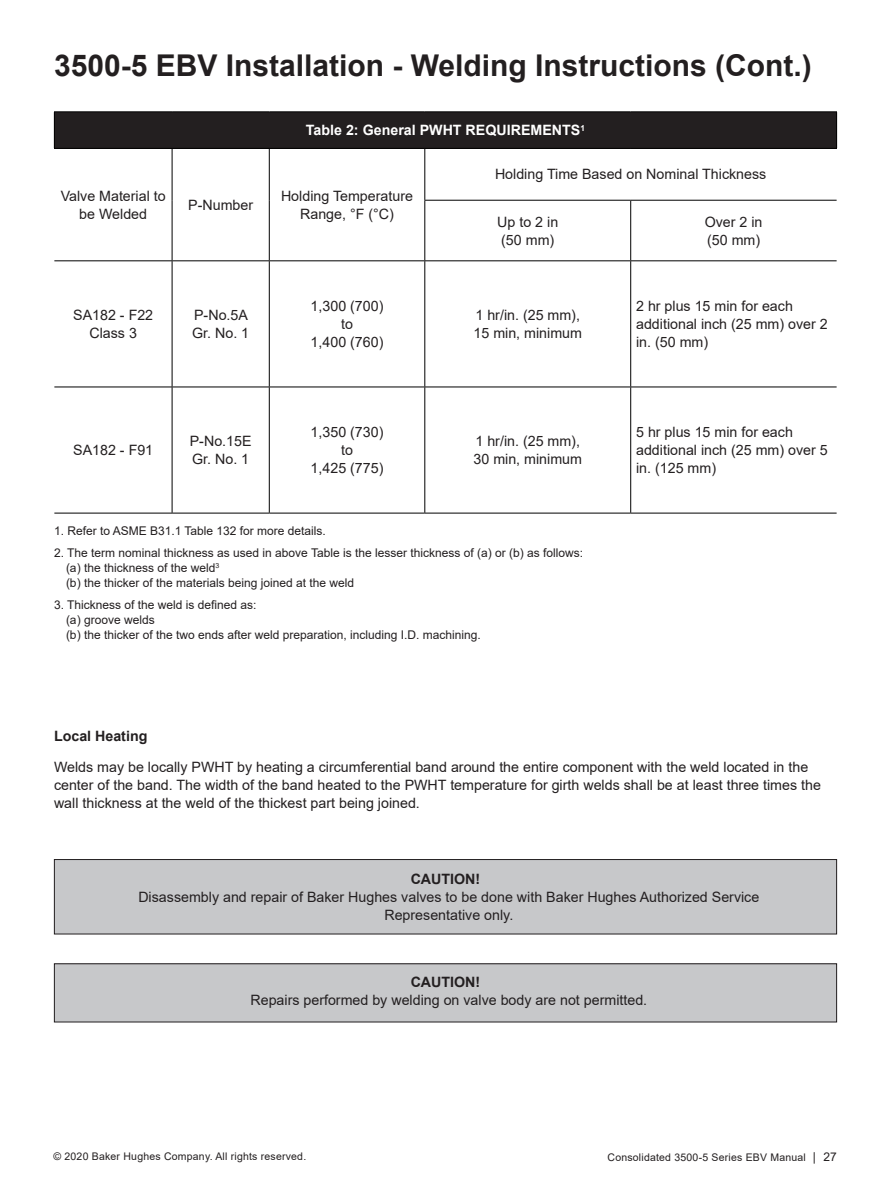
<style>
.page{position:relative;width:891px;height:1188px;background:#fff}
.page>*{position:absolute;margin:0;border:0;box-sizing:border-box;transform-origin:0 0}
.Heading_1{font:700 30px "Arial";color:#231f20}
.caution_and_importan{font:14.25px/18px "Arial";color:#231f20;text-align:center}
.pwht_table{font:14.25px/18px "Arial";color:#231f20;text-align:center}
.pwht_table-2{font:700 14.25px "Arial";color:#fff}
.Section_Heading_1{font:700 14.25px "Arial";color:#231f20}
.t1{font:12px "Arial";color:#231f20}
.t2{font:10.5px "Arial";letter-spacing:.02em;color:#231f20}
.s1{font-size:12px}
</style>
<div class="page">
<div style="left:54px;top:112px;width:783px;height:36px;background:#231f20"></div>
<hr style="left:54px;top:111px;width:118px;height:1px;background:#000">
<hr style="left:54px;top:112px;width:1px;height:36px;background:#000">
<hr style="left:172px;top:111px;width:97px;height:1px;background:#000">
<hr style="left:269px;top:111px;width:156px;height:1px;background:#000">
<hr style="left:425px;top:111px;width:206px;height:1px;background:#000">
<hr style="left:631px;top:111px;width:206px;height:1px;background:#000">
<hr style="left:836px;top:112px;width:1px;height:36px;background:#000">
<hr style="left:54px;top:148px;width:118px;height:1px;background:#000">
<hr style="left:172px;top:148px;width:97px;height:1px;background:#000">
<hr style="left:172px;top:149px;width:1px;height:51px;background:#000">
<hr style="left:269px;top:148px;width:156px;height:1px;background:#000">
<hr style="left:269px;top:149px;width:1px;height:51px;background:#000">
<hr style="left:425px;top:148px;width:206px;height:1px;background:#000">
<hr style="left:424px;top:149px;width:1px;height:51px;background:#000">
<hr style="left:631px;top:148px;width:206px;height:1px;background:#000">
<hr style="left:172px;top:200px;width:1px;height:60px;background:#000">
<hr style="left:269px;top:200px;width:1px;height:60px;background:#000">
<hr style="left:424px;top:200px;width:207px;height:1px;background:#000">
<hr style="left:424px;top:201px;width:1px;height:59px;background:#000">
<hr style="left:631px;top:200px;width:206px;height:1px;background:#000">
<hr style="left:630px;top:201px;width:1px;height:59px;background:#000">
<hr style="left:54px;top:260px;width:118px;height:1px;background:#000">
<hr style="left:172px;top:260px;width:97px;height:1px;background:#000">
<hr style="left:172px;top:261px;width:1px;height:126px;background:#000">
<hr style="left:269px;top:260px;width:156px;height:1px;background:#000">
<hr style="left:269px;top:261px;width:1px;height:126px;background:#000">
<hr style="left:425px;top:260px;width:206px;height:1px;background:#000">
<hr style="left:424px;top:261px;width:1px;height:126px;background:#000">
<hr style="left:631px;top:260px;width:206px;height:1px;background:#000">
<hr style="left:630px;top:261px;width:1px;height:126px;background:#000">
<hr style="left:54px;top:387px;width:118px;height:1px;background:#000">
<hr style="left:172px;top:387px;width:97px;height:1px;background:#000">
<hr style="left:172px;top:387px;width:1px;height:126px;background:#000">
<hr style="left:269px;top:387px;width:156px;height:1px;background:#000">
<hr style="left:269px;top:387px;width:1px;height:126px;background:#000">
<hr style="left:425px;top:387px;width:206px;height:1px;background:#000">
<hr style="left:424px;top:387px;width:1px;height:126px;background:#000">
<hr style="left:631px;top:387px;width:206px;height:1px;background:#000">
<hr style="left:630px;top:387px;width:1px;height:126px;background:#000">
<hr style="left:54px;top:513px;width:118px;height:1px;background:#000">
<hr style="left:172px;top:513px;width:97px;height:1px;background:#000">
<hr style="left:269px;top:513px;width:156px;height:1px;background:#000">
<hr style="left:425px;top:513px;width:206px;height:1px;background:#000">
<hr style="left:631px;top:513px;width:206px;height:1px;background:#000">
<div style="left:54px;top:860px;width:783px;height:74px;background:#c7c8ca"></div>
<div style="left:54px;top:859px;width:783px;height:75px;border:1px solid #231f20"></div>
<div style="left:54px;top:964px;width:783px;height:58px;background:#c7c8ca"></div>
<div style="left:54px;top:963px;width:783px;height:59px;border:1px solid #231f20"></div>
<p class="Heading_1" style="left:54px;top:44px;width:759px">3500-5 EBV Installation - Welding Instructions (Cont.)</p>
<p class="pwht_table-2" style="left:306px;top:120px;width:281px">Table 2: General PWHT REQUIREMENTS<sup>1</sup></p>
<p class="pwht_table" style="left:61px;top:187px;width:107px">Valve Material to be Welded</p>
<p class="pwht_table" style="left:188px;top:196px;width:66px">P-Number</p>
<p class="pwht_table" style="left:281px;top:187px;width:134px">Holding Temperature<br>Range, °F (°C)</p>
<p class="pwht_table" style="left:73px;top:306px;width:81px">SA182 - F22</p>
<p class="pwht_table" style="left:89px;top:324px;width:49px">Class 3</p>
<p class="pwht_table" style="left:194px;top:306px;width:55px">P-No.5A</p>
<p class="pwht_table" style="left:192px;top:324px;width:59px">Gr. No. 1</p>
<p class="pwht_table" style="left:73px;top:441px;width:81px">SA182 - F91</p>
<p class="pwht_table" style="left:190px;top:432px;width:63px">P-No.15E</p>
<p class="pwht_table" style="left:192px;top:450px;width:59px">Gr. No. 1</p>
<p class="pwht_table" style="left:311px;top:297px;width:74px">1,300 (700)</p>
<p class="pwht_table" style="left:341px;top:315px;width:13px">to</p>
<p class="pwht_table" style="left:311px;top:333px;width:74px">1,400 (760)</p>
<p class="pwht_table" style="left:311px;top:423px;width:74px">1,350 (730)</p>
<p class="pwht_table" style="left:341px;top:441px;width:13px">to</p>
<p class="pwht_table" style="left:311px;top:459px;width:74px">1,425 (775)</p>
<p class="pwht_table" style="left:495px;top:165px;width:273px">Holding Time Based on Nominal Thickness</p>
<p class="pwht_table" style="left:497px;top:213px;width:62px">Up to 2 in</p>
<p class="pwht_table" style="left:501px;top:231px;width:55px">(50 mm)</p>
<p class="pwht_table" style="left:705px;top:213px;width:59px">Over 2 in</p>
<p class="pwht_table" style="left:707px;top:231px;width:55px">(50 mm)</p>
<p class="pwht_table" style="left:476px;top:306px;width:106px">1 hr/in. (25 mm),</p>
<p class="pwht_table" style="left:474px;top:324px;width:110px">15 min, minimum</p>
<p class="pwht_table" style="left:476px;top:432px;width:106px">1 hr/in. (25 mm),</p>
<p class="pwht_table" style="left:474px;top:450px;width:110px">30 min, minimum</p>
<p class="pwht_table" style="left:636px;top:297px;width:193px;text-align:left">2 hr plus 15 min for each additional inch (25 mm) over 2 in. (50 mm)</p>
<p class="pwht_table" style="left:636px;top:423px;width:193px;text-align:left">5 hr plus 15 min for each additional inch (25 mm) over 5 in. (125 mm)</p>
<p class="t1" style="left:54px;top:523px;width:273px">1. Refer to ASME B31.1 Table 132 for more details.</p>
<p class="t1" style="left:54px;top:545px;width:531px">2. The term nominal thickness as used in above Table is the lesser thickness of (a) or (b) as follows:</p>
<p class="t1" style="left:66px;top:560px;width:155px">(a) the thickness of the weld<sup>3</sup></p>
<p class="t1" style="left:66px;top:575px;width:290px">(b) the thicker of the materials being joined at the weld</p>
<p class="t1" style="left:54px;top:596px;width:204px">3. Thickness of the weld is defined as:</p>
<p class="t1" style="left:66px;top:611px;width:90px">(a) groove welds</p>
<p class="t1" style="left:66px;top:626px;width:416px">(b) the thicker of the two ends after weld preparation, including I.D. machining.</p>
<p class="Section_Heading_1" style="left:54px;top:726px;width:95px">Local Heating</p>
<p class="caution_and_importan" style="left:54px;top:758px;width:769px;text-align:left">Welds may be locally PWHT by heating a circumferential band around the entire component with the weld located in the center of the band. The width of the band heated to the PWHT temperature for girth welds shall be at least three times the wall thickness at the weld of the thickest part being joined.</p>
<p class="Section_Heading_1" style="left:411px;top:869px;width:71px">CAUTION!</p>
<p class="caution_and_importan" style="left:138px;top:888px;width:622px">Disassembly and repair of Baker Hughes valves to be done with Baker Hughes Authorized Service<br>Representative only.</p>
<p class="Section_Heading_1" style="left:411px;top:972px;width:71px">CAUTION!</p>
<p class="caution_and_importan" style="left:250px;top:991px;width:398px">Repairs performed by welding on valve body are not permitted.</p>
<p class="t2" style="left:53px;top:1149px;width:254px">© 2020 Baker Hughes Company. All rights reserved.</p>
<p class="t2" style="left:608px;top:1150px;width:231px">Consolidated 3500-5 Series EBV Manual <span class="s1">| 27</span></p>
</div>
